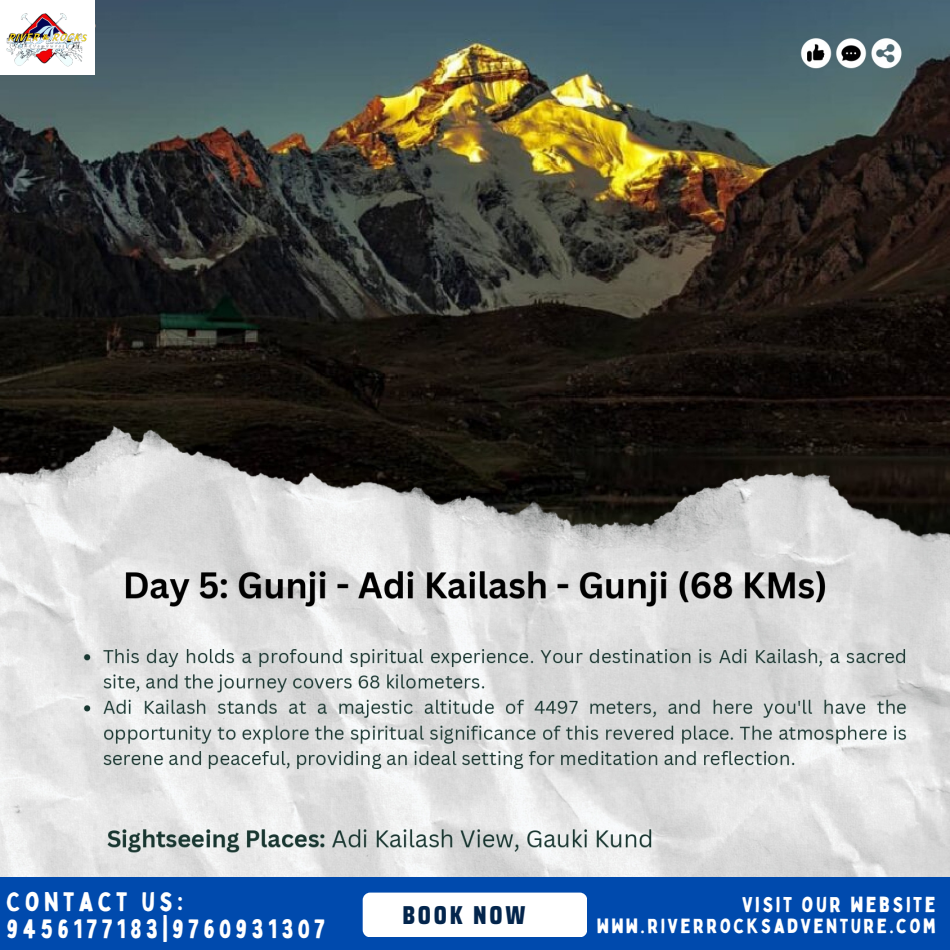
<style>
.page{position:relative;width:950px;height:950px;background:#fff}
.page>*{position:absolute;margin:0;border:0;box-sizing:border-box;transform-origin:0 0}
.t1{font:26.33px/27.2px "Bobby Jones";letter-spacing:.165em;color:#fff}
.t2{font:800 25.95px "Saira Condensed";letter-spacing:.11em;color:#03254c}
.t3{font:21.15px "Bobby Jones";letter-spacing:.12em;color:#fff}
.t4{font:20.02px "Bobby Jones";letter-spacing:.12em;color:#fff}
</style>
<div class="page">
<img style="left:0;top:0;width:950px;height:877px">
<div style="left:0;top:0;width:95px;height:74px;background:#fff"></div>
<img style="left:6px;top:14px;width:82px;height:53px">
<div style="left:0;top:877px;width:950px;height:72px;background:#004aad"></div>
<div style="left:363px;top:892px;width:224px;height:45px;background:#fff"></div>
<h1 class="t1" style="left:6px;top:887px;width:320px">CONTACT US:<br>9456177183|9760931307</h1>
<p class="t3" style="left:742px;top:890px;width:195px">VISIT OUR WEBSITE</p>
<h2 class="t2" style="left:402px;top:894px;width:124px">BOOK NOW</h2>
<p class="t4" style="left:596px;top:912px;width:340px">WWW.RIVERROCKSADVENTURE.COM</p>
</div>
